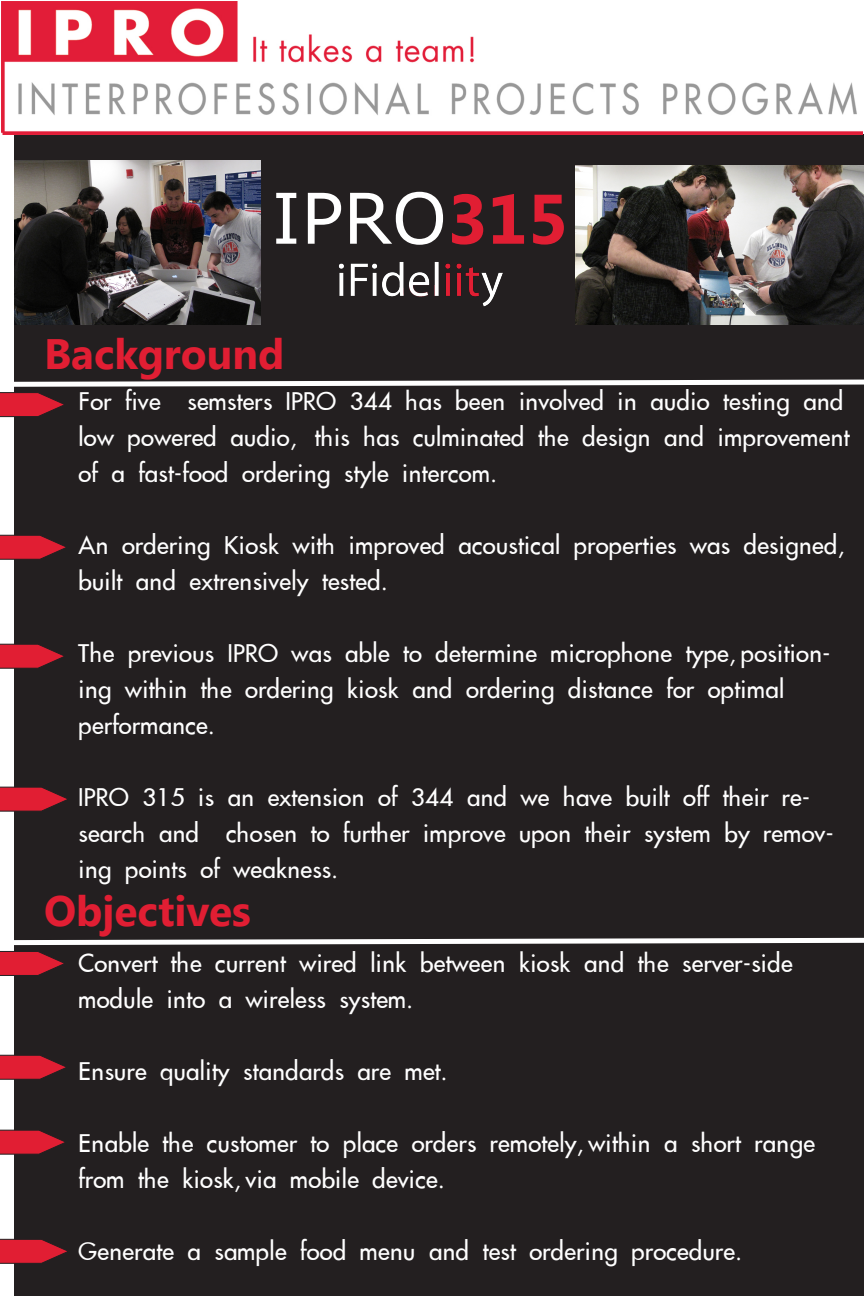
<style>
.page{position:relative;width:864px;height:1296px;background:#fff}
.page>*{position:absolute;margin:0;border:0;box-sizing:border-box;transform-origin:0 0}
.t1{font:70px "Verdana";color:#fff}
.t2{font:700 42.5px "Segoe UI";color:#e11e33}
.t3{font:100 30px/36px "Futura";color:#fff}
.s1{font-family:"Segoe UI";font-weight:700;color:#e11e33}
</style>
<div class="page">
<div style="left:14px;top:134px;width:850px;height:1162px;background:#231f20"></div>
<img style="left:339px;top:262px;width:164px;height:45px">
<img style="left:2px;top:1px;width:861px;height:133px">
<img style="left:576px;top:166px;width:288px;height:159px">
<svg style="left:0;top:379px;width:864px;height:38px"></svg>
<svg style="left:0;top:535px;width:66px;height:25px"></svg>
<svg style="left:0;top:644px;width:64px;height:25px"></svg>
<svg style="left:0;top:786px;width:67px;height:26px"></svg>
<svg style="left:0;top:937px;width:864px;height:39px"></svg>
<svg style="left:0;top:1055px;width:66px;height:25px"></svg>
<svg style="left:0;top:1130px;width:65px;height:25px"></svg>
<svg style="left:0;top:1239px;width:67px;height:25px"></svg>
<img style="left:14px;top:161px;width:247px;height:164px">
<p class="t1" style="left:272px;top:170px;width:298px">IPRO<span class="s1">315</span></p>
<p class="t2" style="left:44px;top:324px;width:242px">Background</p>
<p class="t3" style="left:78px;top:384px;width:773px">For five semsters IPRO 344 has been involved in audio testing and low powered audio, this has culminated the design and improvement of a fast-food ordering style intercom.</p>
<p class="t3" style="left:78px;top:528px;width:768px">An ordering Kiosk with improved acoustical properties was designed, built and extrensively tested.</p>
<p class="t3" style="left:78px;top:636px;width:754px">The previous IPRO was able to determine microphone type, position&shy;ing within the ordering kiosk and ordering distance for optimal</p>
<p class="t3" style="left:78px;top:708px;width:138px">performance.</p>
<p class="t3" style="left:78px;top:780px;width:757px">IPRO 315 is an extension of 344 and we have built off their re&shy;search and chosen to further improve upon their system by remov&shy;ing points of weakness.</p>
<p class="t2" style="left:44px;top:880px;width:208px">Objectives</p>
<p class="t3" style="left:78px;top:947px;width:716px">Convert the current wired link between kiosk and the server-side module into a wireless system.</p>
<p class="t3" style="left:78px;top:1055px;width:371px">Ensure quality standards are met.</p>
<p class="t3" style="left:78px;top:1127px;width:738px">Enable the customer to place orders remotely, within a short range from the kiosk, via mobile device.</p>
<p class="t3" style="left:78px;top:1235px;width:666px">Generate a sample food menu and test ordering procedure.</p>
</div>
